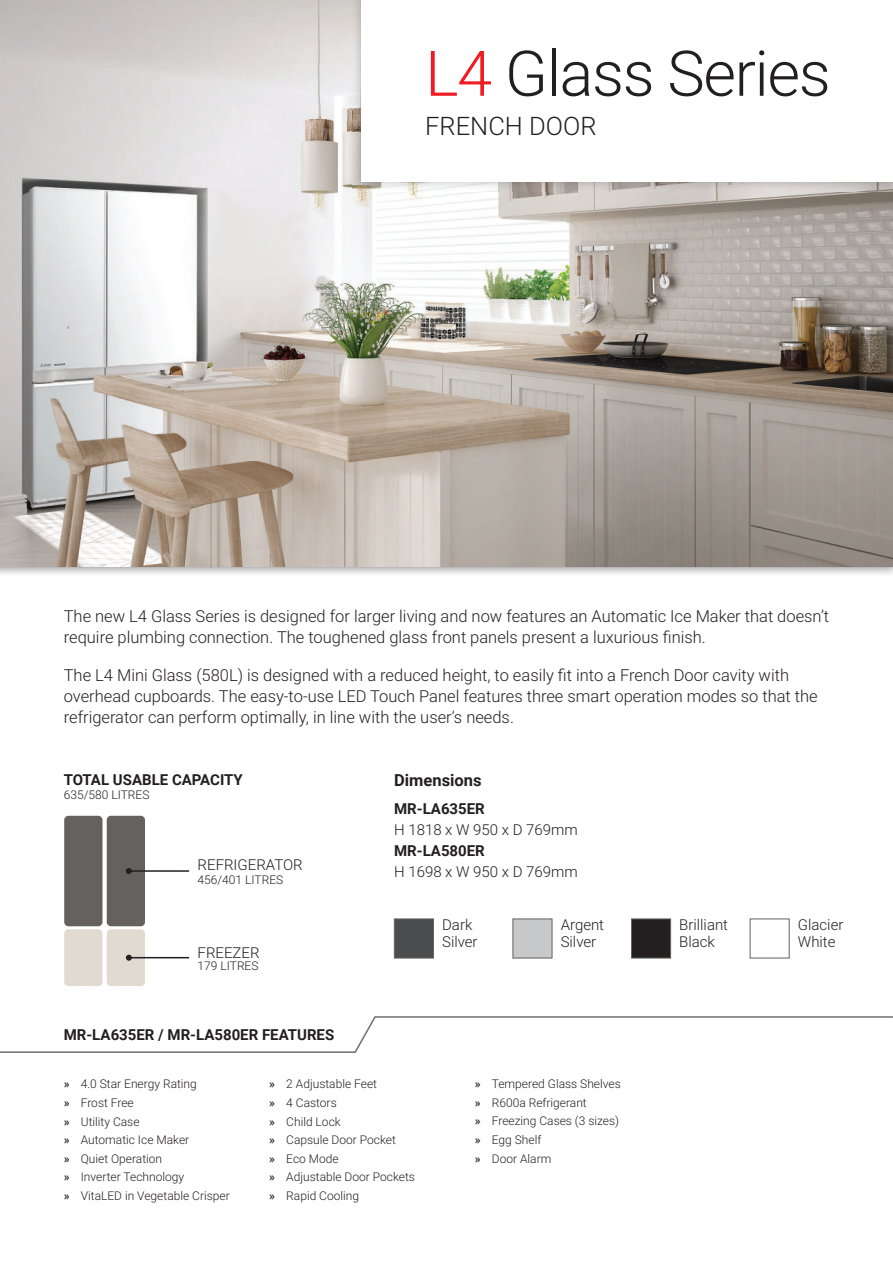
<style>
.page{position:relative;width:893px;height:1263px;background:#fff}
.page>*{position:absolute;margin:0;border:0;box-sizing:border-box;transform-origin:0 0}
.t1{font:300 63px "Roboto";letter-spacing:-.02em;color:#231f20}
.t2{font:300 25.5px "Roboto";color:#231f20}
.t3{font:300 16.5px/21px "Roboto";color:#231f20}
.t4{font:700 16.5px "Roboto";color:#231f20}
.t5{font:300 15px/16.5px "Roboto";color:#231f20}
.t6{font:700 15px "Roboto";color:#231f20}
.t7{font:300 12px/18.6px "Roboto";color:#231f20}
.s1{color:#ee1d23}
.s2{font-weight:500}
</style>
<div class="page">
<div style="left:64px;top:816px;width:38px;height:110px;background:#65615e;border-radius:4px"></div>
<div style="left:64px;top:929px;width:38px;height:57px;background:#e1dad1;border-radius:4px"></div>
<div style="left:107px;top:816px;width:38px;height:110px;background:#65615e;border-radius:4px"></div>
<div style="left:107px;top:929px;width:38px;height:57px;background:#e1dad1;border-radius:4px"></div>
<hr style="left:129px;top:870px;width:60px;height:2px;background:#231f20">
<svg style="left:126px;top:868px;width:6px;height:6px"></svg>
<hr style="left:129px;top:957px;width:60px;height:1px;background:#231f20">
<svg style="left:126px;top:955px;width:6px;height:6px"></svg>
<svg style="left:0;top:0;width:893px;height:567px;background:#bfb9b2"></svg>
<svg style="left:0;top:1016px;width:893px;height:37px"></svg>
<img style="left:352px;top:0;width:541px;height:191px">
<div style="left:361px;top:0;width:532px;height:182px;background:#fff"></div>
<div style="left:394px;top:919px;width:40px;height:39px;background:#4b4c4d;border:1px solid #65615e"></div>
<div style="left:513px;top:919px;width:39px;height:39px;background:#c7c8ca"></div>
<div style="left:631px;top:919px;width:40px;height:39px;background:#231f20;border:1px solid #65615e"></div>
<h1 class="t1" style="left:425px;top:46px;width:407px"><span class="s1">L4</span> Glass Series</h1>
<h2 class="t2" style="left:425px;top:115px;width:173px">FRENCH DOOR</h2>
<p class="t3" style="left:64px;top:607px;width:767px">The new L4 Glass Series is designed for larger living and now features an Automatic Ice Maker that doesn’t require plumbing connection. The toughened glass front panels present a luxurious finish.</p>
<p class="t3" style="left:64px;top:664px;width:755px">The L4 Mini Glass (580L) is designed with a reduced height, to easily fit into a French Door cavity with overhead cupboards. The easy-to-use LED Touch Panel features three smart operation modes so that the refrigerator can perform optimally, in line with the user’s needs.</p>
<p class="t6" style="left:64px;top:773px;width:181px">TOTAL USABLE CAPACITY</p>
<p class="t7" style="left:64px;top:786px;width:87px">635/580 LITRES</p>
<p class="t5" style="left:198px;top:857px;width:107px">REFRIGERATOR</p>
<p class="t7" style="left:198px;top:871px;width:87px">456/401 LITRES</p>
<p class="t5" style="left:198px;top:945px;width:64px">FREEZER</p>
<p class="t7" style="left:198px;top:957px;width:62px">179 LITRES</p>
<p class="t6" style="left:64px;top:1028px;width:272px">MR-LA635ER / MR-LA580ER FEATURES</p>
<p class="t4" style="left:394px;top:773px;width:89px">Dimensions</p>
<p class="t6" style="left:394px;top:802px;width:92px">MR-LA635ER</p>
<p class="t5" style="left:394px;top:822px;width:185px">H 1818 x W 950 x D 769mm</p>
<p class="t6" style="left:394px;top:844px;width:92px">MR-LA580ER</p>
<p class="t5" style="left:394px;top:864px;width:185px">H 1698 x W 950 x D 769mm</p>
<p class="t5" style="left:442px;top:917px;width:37px">Dark<br>Silver</p>
<p class="t5" style="left:561px;top:917px;width:45px">Argent<br>Silver</p>
<p class="t5" style="left:798px;top:917px;width:47px">Glacier<br>White</p>
<p class="t5" style="left:679px;top:917px;width:50px">Brilliant<br>Black</p>
<p class="t7" style="left:64px;top:1075px;width:167px"><span class="s2">»</span> 4.0 Star Energy Rating<br><span class="s2">»</span> Frost Free<br><span class="s2">»</span> Utility Case<br><span class="s2">»</span> Automatic Ice Maker<br><span class="s2">»</span> Quiet Operation<br><span class="s2">»</span> Inverter Technology<br><span class="s2">»</span> VitaLED in Vegetable Crisper</p>
<p class="t7" style="left:269px;top:1075px;width:147px"><span class="s2">»</span> 2 Adjustable Feet<br><span class="s2">»</span> 4 Castors<br><span class="s2">»</span> Child Lock<br><span class="s2">»</span> Capsule Door Pocket<br><span class="s2">»</span> Eco Mode<br><span class="s2">»</span> Adjustable Door Pockets <span class="s2">»</span> Rapid Cooling</p>
<p class="t7" style="left:475px;top:1075px;width:147px"><span class="s2">»</span> Tempered Glass Shelves <span class="s2">»</span> R600a Refrigerant<br><span class="s2">»</span> Freezing Cases (3 sizes) <span class="s2">»</span> Egg Shelf<br><span class="s2">»</span> Door Alarm</p>
</div>
